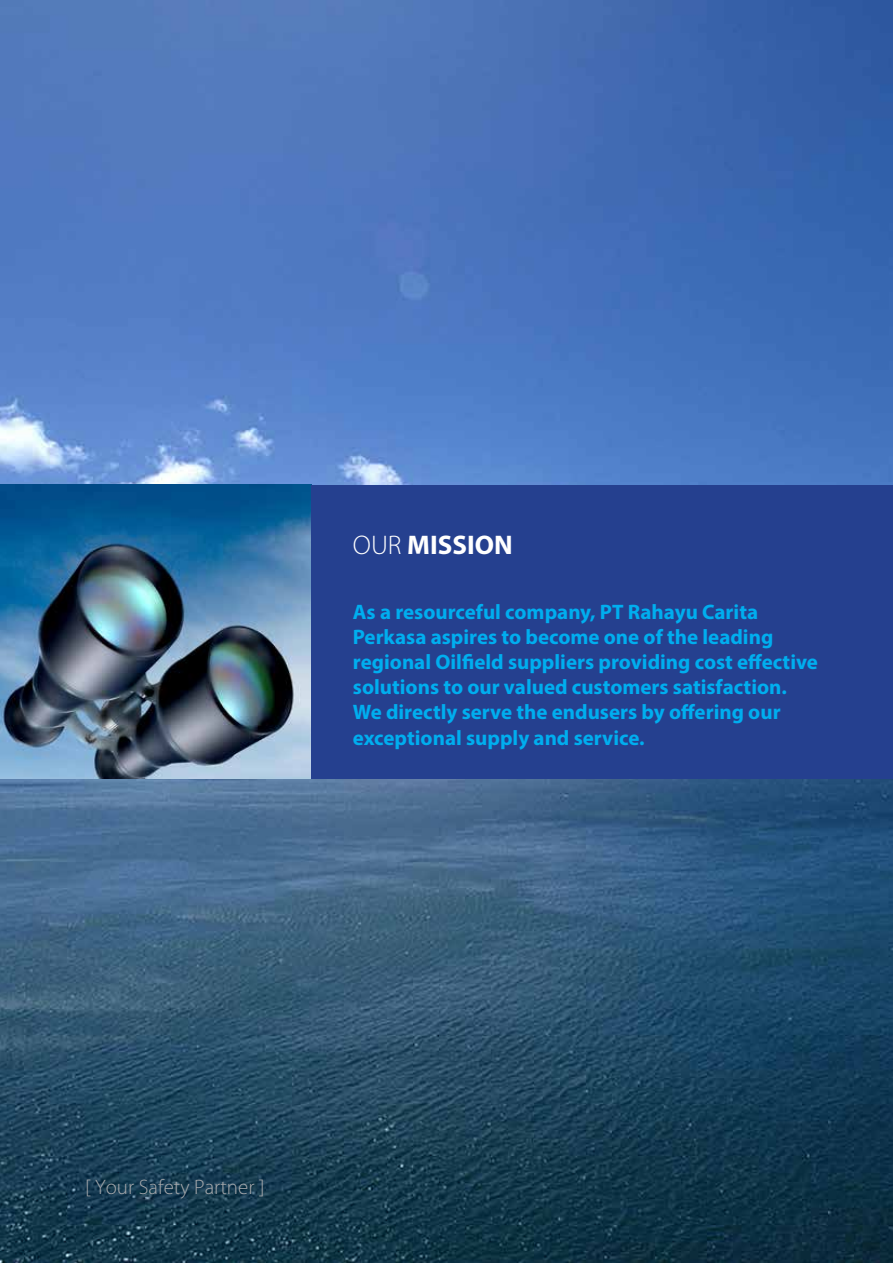
<style>
.page{position:relative;width:893px;height:1263px;background:#fff}
.page>*{position:absolute;margin:0;border:0;box-sizing:border-box;transform-origin:0 0}
.t1{font:700 27px "Myriad Pro";color:#fff}
.t2{font:700 21px/25.2px "Myriad Pro";color:#00aeef}
.t3{font:300 21px "Myriad Pro";color:#a7a9ac}
.s1{font-weight:300}
</style>
<div class="page">
<img style="left:0;top:0;width:893px;height:1263px">
<img style="left:0;top:485px;width:312px;height:293px">
<div style="left:312px;top:485px;width:581px;height:293px;background:#25408f"></div>
<p class="t1" style="left:353px;top:527px;width:161px"><span class="s1">OUR</span> MISSION</p>
<p class="t2" style="left:353px;top:598px;width:467px">As a resourceful company, PT Rahayu Carita Perkasa aspires to become one of the leading regional Oilfield suppliers providing cost effective solutions to our valued customers satisfaction.<br>We directly serve the endusers by offering our exceptional supply and service.</p>
<p class="t3" style="left:85px;top:1174px;width:181px">[ Your Safety Partner ]</p>
</div>
